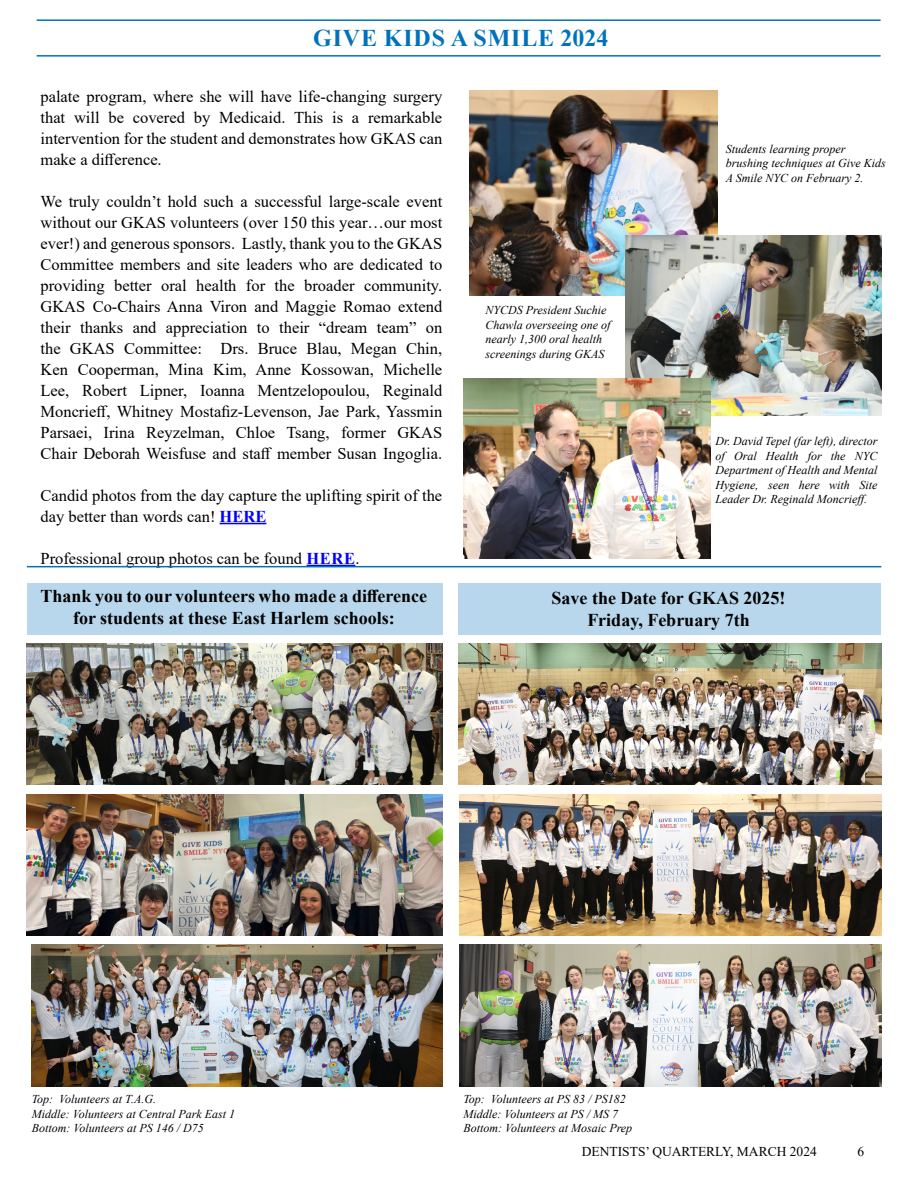
<style>
.page{position:relative;width:918px;height:1188px;background:#fff}
.page>*{position:absolute;margin:0;border:0;box-sizing:border-box;transform-origin:0 0}
.t1{font:700 24px "Times New Roman";letter-spacing:.035em;color:#0072bc}
.t2{font:700 18px/21.6px "Times New Roman";color:#000;text-align:center}
.t3{font:16.5px/21px "Times New Roman";color:#000;text-align:justify}
.t4{font:13.5px "Times New Roman";color:#000}
.t5{font:italic 12px/14.4px "Times New Roman";color:#000}
.s1{font-weight:700;color:#00f}
</style>
<div class="page">
<div style="left:27px;top:583px;width:415px;height:51px;background:#b8d7ec"></div>
<hr style="left:37px;top:19px;width:844px;height:2px;background:#0072bc">
<hr style="left:37px;top:55px;width:844px;height:2px;background:#0072bc">
<hr style="left:220px;top:523px;width:46px;height:1px;background:#00f">
<hr style="left:307px;top:565px;width:48px;height:1px;background:#00f">
<img style="left:27px;top:643px;width:415px;height:142px">
<img style="left:470px;top:91px;width:247px;height:205px">
<img style="left:625px;top:236px;width:256px;height:180px">
<img style="left:463px;top:379px;width:248px;height:180px">
<img style="left:459px;top:643px;width:422px;height:142px">
<img style="left:27px;top:794px;width:415px;height:141px">
<hr style="left:27px;top:566px;width:854px;height:1px;background:#0072bc">
<img style="left:32px;top:945px;width:410px;height:141px">
<img style="left:459px;top:794px;width:422px;height:141px">
<img style="left:459px;top:945px;width:422px;height:141px">
<div style="left:459px;top:583px;width:422px;height:51px;background:#b8d7ec"></div>
<h1 class="t1" style="left:313px;top:21px;width:297px">GIVE KIDS A SMILE 2024</h1>
<p class="t3" style="left:40px;top:85px;width:403px">palate program, where she will have life-changing surgery that will be covered by Medicaid. This is a remarkable intervention for the student and demonstrates how GKAS can make a difference.</p>
<p class="t3" style="left:40px;top:190px;width:403px">We truly couldn’t hold such a successful large-scale event without our GKAS volunteers (over 150 this year…our most ever!) and generous sponsors. Lastly, thank you to the GKAS Committee members and site leaders who are dedicated to providing better oral health for the broader community.<br>GKAS Co-Chairs Anna Viron and Maggie Romao extend their thanks and appreciation to their “dream team” on the GKAS Committee: Drs. Bruce Blau, Megan Chin, Ken Cooperman, Mina Kim, Anne Kossowan, Michelle Lee, Robert Lipner, Ioanna Mentzelopoulou, Reginald Moncrieff, Whitney Mostafiz-Levenson, Jae Park, Yassmin Parsaei, Irina Reyzelman, Chloe Tsang, former GKAS Chair Deborah Weisfuse and staff member Susan Ingoglia.</p>
<p class="t3" style="left:40px;top:484px;width:403px">Candid photos from the day capture the uplifting spirit of the day better than words can! <span class="s1">HERE</span></p>
<p class="t3" style="left:40px;top:547px;width:320px">Professional group photos can be found <span class="s1">HERE</span>.</p>
<p class="t5" style="left:486px;top:303px;width:126px">NYCDS President Suchie<br>Chawla overseeing one of nearly 1,300 oral health screenings during GKAS</p>
<p class="t5" style="left:726px;top:142px;width:161px">Students learning proper brushing techniques at Give Kids<br>A Smile NYC on February 2.</p>
<p class="t5" style="left:716px;top:434px;width:163px;text-align:justify">Dr. David Tepel (far left), director of Oral Health for the NYC Department of Health and Mental Hygiene, seen here with Site Leader Dr. Reginald Moncrieff.</p>
<p class="t2" style="left:40px;top:585px;width:388px">Thank you to our volunteers who made a difference for students at these East Harlem schools:</p>
<p class="t2" style="left:552px;top:587px;width:236px">Save the Date for GKAS 2025!<br>Friday, February 7th</p>
<p class="t5" style="left:32px;top:1092px;width:205px">Top: Volunteers at T.A.G.<br>Middle: Volunteers at Central Park East 1<br>Bottom: Volunteers at PS 146 / D75</p>
<p class="t5" style="left:463px;top:1092px;width:170px">Top: Volunteers at PS 83 / PS182<br>Middle: Volunteers at PS / MS 7<br>Bottom: Volunteers at Mosaic Prep</p>
<p class="t4" style="left:582px;top:1142px;width:237px">DENTISTS’ QUARTERLY, MARCH 2024</p>
<p class="t4" style="left:857px;top:1142px;width:8px">6</p>
</div>
